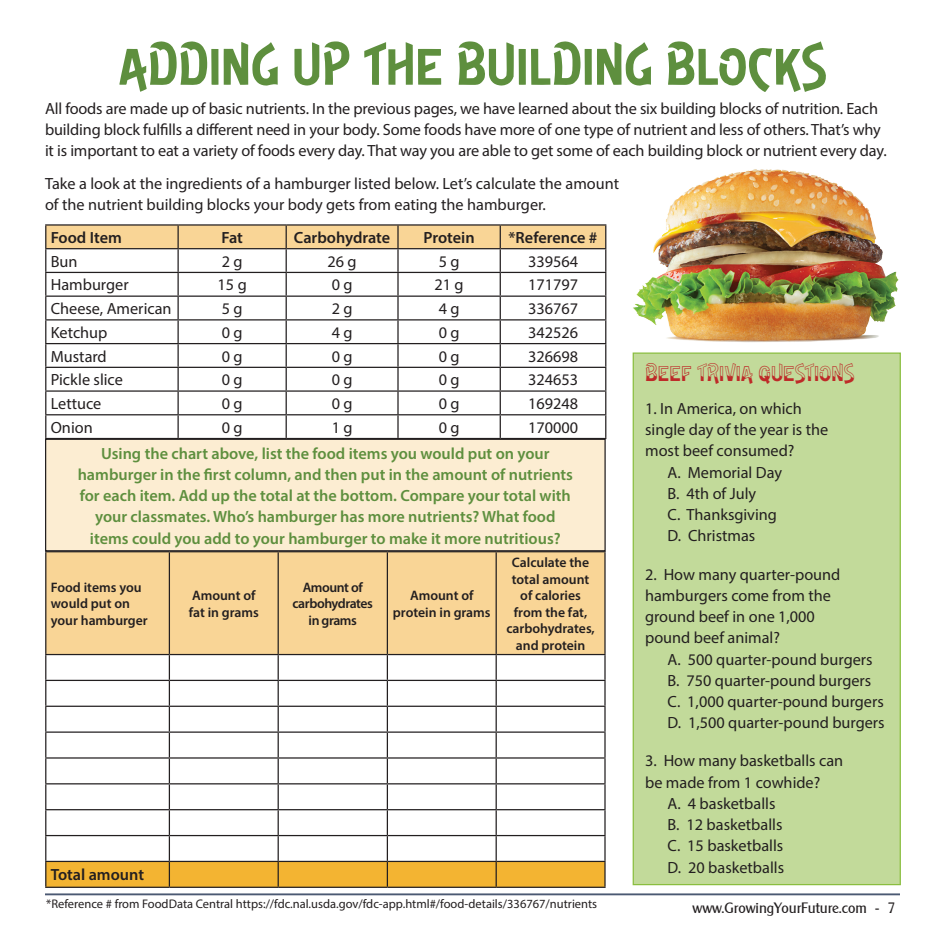
<style>
.page{position:relative;width:945px;height:945px;background:#fff}
.page>*{position:absolute;margin:0;border:0;box-sizing:border-box;transform-origin:0 0}
.t1{font:51.25px "De Little Chromatic";color:#5e8f3e}
.t2{font:21.25px "De Little Chromatic Outline";color:#be2a28}
.t3{font:16.25px/21.2px "Myriad Pro";color:#231f20}
.Body_copy-CFA{font:600 16.25px/21.2px "Myriad Pro";color:#5e8f3e;text-align:center}
.t4{font:600 16.25px "Myriad Pro";color:#231f20}
.t5{font:15px "Clearly Gothic";color:#231f20}
.t6{font:600 13.75px/16.5px "Myriad Pro";color:#231f20}
.t7{font:600 13.75px/16.5px "Myriad Pro";letter-spacing:-.03em;color:#231f20;text-align:center}
.t8{font:12.5px "Myriad Pro";color:#231f20}
</style>
<div class="page">
<hr style="left:45px;top:893px;width:855px;height:2px;background:#4b5973">
<div style="left:46px;top:439px;width:559px;height:112px;background:#fcedd2"></div>
<div style="left:45px;top:439px;width:561px;height:112px;border:1px solid #231f20"></div>
<hr style="left:45px;top:224px;width:133px;height:2px;background:#231f20">
<hr style="left:178px;top:224px;width:108px;height:2px;background:#231f20">
<hr style="left:286px;top:224px;width:112px;height:2px;background:#231f20">
<hr style="left:398px;top:224px;width:102px;height:2px;background:#231f20">
<hr style="left:500px;top:224px;width:106px;height:2px;background:#231f20">
<svg style="left:45px;top:225px;width:561px;height:213px"></svg>
<hr style="left:45px;top:438px;width:133px;height:1px;background:#231f20">
<hr style="left:178px;top:438px;width:108px;height:1px;background:#231f20">
<hr style="left:286px;top:438px;width:112px;height:1px;background:#231f20">
<hr style="left:398px;top:438px;width:102px;height:1px;background:#231f20">
<hr style="left:500px;top:438px;width:106px;height:1px;background:#231f20">
<div style="left:46px;top:552px;width:558px;height:102px;background:#f9d596"></div>
<hr style="left:45px;top:551px;width:124px;height:1px;background:#231f20">
<hr style="left:45px;top:552px;width:1px;height:102px;background:#231f20">
<hr style="left:169px;top:551px;width:109px;height:1px;background:#231f20">
<hr style="left:169px;top:552px;width:1px;height:102px;background:#231f20">
<hr style="left:278px;top:551px;width:109px;height:1px;background:#231f20">
<hr style="left:278px;top:552px;width:1px;height:102px;background:#231f20">
<hr style="left:387px;top:551px;width:109px;height:1px;background:#231f20">
<hr style="left:387px;top:552px;width:1px;height:102px;background:#231f20">
<hr style="left:496px;top:551px;width:110px;height:1px;background:#231f20">
<hr style="left:496px;top:552px;width:1px;height:102px;background:#231f20">
<hr style="left:604px;top:552px;width:2px;height:102px;background:#231f20">
<hr style="left:45px;top:654px;width:124px;height:1px;background:#231f20">
<hr style="left:169px;top:654px;width:109px;height:1px;background:#231f20">
<hr style="left:278px;top:654px;width:109px;height:1px;background:#231f20">
<hr style="left:387px;top:654px;width:109px;height:1px;background:#231f20">
<hr style="left:496px;top:654px;width:110px;height:1px;background:#231f20">
<hr style="left:604px;top:655px;width:2px;height:25px;background:#231f20">
<hr style="left:496px;top:680px;width:110px;height:1px;background:#231f20">
<hr style="left:604px;top:681px;width:2px;height:25px;background:#231f20">
<hr style="left:496px;top:706px;width:110px;height:1px;background:#231f20">
<hr style="left:604px;top:707px;width:2px;height:25px;background:#231f20">
<hr style="left:496px;top:732px;width:110px;height:1px;background:#231f20">
<hr style="left:604px;top:733px;width:2px;height:24px;background:#231f20">
<hr style="left:496px;top:757px;width:110px;height:2px;background:#231f20">
<hr style="left:604px;top:759px;width:2px;height:24px;background:#231f20">
<hr style="left:496px;top:783px;width:110px;height:1px;background:#231f20">
<hr style="left:604px;top:784px;width:2px;height:25px;background:#231f20">
<hr style="left:496px;top:809px;width:110px;height:1px;background:#231f20">
<hr style="left:604px;top:810px;width:2px;height:25px;background:#231f20">
<hr style="left:496px;top:835px;width:110px;height:1px;background:#231f20">
<hr style="left:604px;top:836px;width:2px;height:25px;background:#231f20">
<hr style="left:496px;top:861px;width:110px;height:1px;background:#231f20">
<svg style="left:45px;top:655px;width:560px;height:232px"></svg>
<hr style="left:604px;top:862px;width:2px;height:25px;background:#231f20">
<hr style="left:45px;top:887px;width:124px;height:1px;background:#231f20">
<hr style="left:169px;top:887px;width:109px;height:1px;background:#231f20">
<hr style="left:278px;top:887px;width:109px;height:1px;background:#231f20">
<hr style="left:387px;top:887px;width:109px;height:1px;background:#231f20">
<hr style="left:496px;top:887px;width:110px;height:1px;background:#231f20">
<img style="left:633px;top:169px;width:266px;height:173px">
<div style="left:632px;top:352px;width:269px;height:534px;background:#c2da9a"></div>
<p class="t1" style="left:118px;top:41px;width:711px">ADDING UP THE BUILDING BLOCKS</p>
<p class="t3" style="left:45px;top:98px;width:843px">All foods are made up of basic nutrients. In the previous pages, we have learned about the six building blocks of nutrition. Each building block fulfills a different need in your body. Some foods have more of one type of nutrient and less of others. That’s why it is important to eat a variety of foods every day. That way you are able to get some of each building block or nutrient every day.</p>
<p class="t3" style="left:45px;top:173px;width:576px">Take a look at the ingredients of a hamburger listed below. Let’s calculate the amount of the nutrient building blocks your body gets from eating the hamburger.</p>
<p class="t4" style="left:51px;top:227px;width:73px">Food Item</p>
<p class="t4" style="left:221px;top:227px;width:23px">Fat</p>
<p class="t4" style="left:294px;top:227px;width:98px">Carbohydrate</p>
<p class="t4" style="left:424px;top:227px;width:53px">Protein</p>
<p class="t4" style="left:509px;top:227px;width:90px">*Reference #</p>
<p class="t3" style="left:51px;top:250px;width:28px">Bun</p>
<p class="t3" style="left:222px;top:250px;width:22px">2 g</p>
<p class="t3" style="left:328px;top:250px;width:31px">26 g</p>
<p class="t3" style="left:439px;top:250px;width:22px">5 g</p>
<p class="t3" style="left:528px;top:250px;width:52px">339564</p>
<p class="t3" style="left:51px;top:274px;width:79px">Hamburger</p>
<p class="t3" style="left:218px;top:274px;width:31px">15 g</p>
<p class="t3" style="left:332px;top:274px;width:22px">0 g</p>
<p class="t3" style="left:435px;top:274px;width:31px">21 g</p>
<p class="t3" style="left:528px;top:274px;width:52px">171797</p>
<p class="t3" style="left:51px;top:298px;width:122px">Cheese, American</p>
<p class="t3" style="left:222px;top:298px;width:22px">5 g</p>
<p class="t3" style="left:332px;top:298px;width:22px">2 g</p>
<p class="t3" style="left:439px;top:298px;width:22px">4 g</p>
<p class="t3" style="left:528px;top:298px;width:52px">336767</p>
<p class="t3" style="left:51px;top:322px;width:58px">Ketchup</p>
<p class="t3" style="left:222px;top:322px;width:22px">0 g</p>
<p class="t3" style="left:332px;top:322px;width:22px">4 g</p>
<p class="t3" style="left:439px;top:322px;width:22px">0 g</p>
<p class="t3" style="left:528px;top:322px;width:52px">342526</p>
<p class="t3" style="left:51px;top:345px;width:58px">Mustard</p>
<p class="t3" style="left:222px;top:345px;width:22px">0 g</p>
<p class="t3" style="left:332px;top:345px;width:22px">0 g</p>
<p class="t3" style="left:439px;top:345px;width:22px">0 g</p>
<p class="t3" style="left:528px;top:345px;width:52px">326698</p>
<p class="t3" style="left:51px;top:369px;width:74px">Pickle slice</p>
<p class="t3" style="left:222px;top:369px;width:22px">0 g</p>
<p class="t3" style="left:332px;top:369px;width:22px">0 g</p>
<p class="t3" style="left:439px;top:369px;width:22px">0 g</p>
<p class="t3" style="left:528px;top:369px;width:52px">324653</p>
<p class="t3" style="left:51px;top:393px;width:52px">Lettuce</p>
<p class="t3" style="left:222px;top:393px;width:22px">0 g</p>
<p class="t3" style="left:332px;top:393px;width:22px">0 g</p>
<p class="t3" style="left:439px;top:393px;width:22px">0 g</p>
<p class="t3" style="left:528px;top:393px;width:52px">169248</p>
<p class="t3" style="left:51px;top:416px;width:43px">Onion</p>
<p class="t3" style="left:222px;top:416px;width:22px">0 g</p>
<p class="t3" style="left:332px;top:416px;width:22px">1 g</p>
<p class="t3" style="left:439px;top:416px;width:22px">0 g</p>
<p class="t3" style="left:528px;top:416px;width:52px">170000</p>
<p class="t2" style="left:645px;top:364px;width:211px">BEEF TRIVIA QUESTIONS</p>
<p class="t3" style="left:645px;top:398px;width:185px">1. In America, on which single day of the year is the most beef consumed?</p>
<p class="t3" style="left:668px;top:461px;width:116px">A. Memorial Day</p>
<p class="t3" style="left:668px;top:483px;width:90px">B. 4th of July</p>
<p class="t3" style="left:668px;top:504px;width:111px">C. Thanksgiving</p>
<p class="t3" style="left:668px;top:525px;width:89px">D. Christmas</p>
<p class="t3" style="left:645px;top:563px;width:197px">2. How many quarter-pound hamburgers come from the ground beef in one 1,000 pound beef animal?</p>
<p class="t3" style="left:668px;top:648px;width:207px">A. 500 quarter-pound burgers</p>
<p class="t3" style="left:668px;top:670px;width:205px">B. 750 quarter-pound burgers</p>
<p class="t3" style="left:668px;top:691px;width:218px">C. 1,000 quarter-pound burgers</p>
<p class="t3" style="left:668px;top:712px;width:219px">D. 1,500 quarter-pound burgers</p>
<p class="t3" style="left:645px;top:750px;width:200px">3. How many basketballs can be made from 1 cowhide?</p>
<p class="t3" style="left:668px;top:793px;width:109px">A. 4 basketballs</p>
<p class="t3" style="left:668px;top:814px;width:116px">B. 12 basketballs</p>
<p class="t3" style="left:668px;top:835px;width:117px">C. 15 basketballs</p>
<p class="t3" style="left:668px;top:856px;width:118px">D. 20 basketballs</p>
<p class="Body_copy-CFA" style="left:78px;top:442px;width:497px">Using the chart above, list the food items you would put on your hamburger in the first column, and then put in the amount of nutrients for each item. Add up the total at the bottom. Compare your total with your classmates. Who’s hamburger has more nutrients? What food items could you add to your hamburger to make it more nutritious?</p>
<p class="t6" style="left:506px;top:554px;width:90px;text-align:center">Calculate the total amount of calories from the fat, carbohydrates, and protein</p>
<p class="t6" style="left:51px;top:579px;width:99px">Food items you would put on your hamburger</p>
<p class="t6" style="left:189px;top:587px;width:72px">Amount of fat in grams</p>
<p class="t7" style="left:293px;top:579px;width:82px">Amount of carbohydrates in grams</p>
<p class="t6" style="left:393px;top:587px;width:99px;text-align:center">Amount of protein in grams</p>
<p class="t4" style="left:51px;top:865px;width:95px">Total amount</p>
<p class="t8" style="left:46px;top:896px;width:552px">*Reference # from FoodData Central https://fdc.nal.usda.gov/fdc-app.html#/food-details/336767/nutrients</p>
<p class="t5" style="left:693px;top:899px;width:204px">www.GrowingYourFuture.com - 7</p>
</div>
